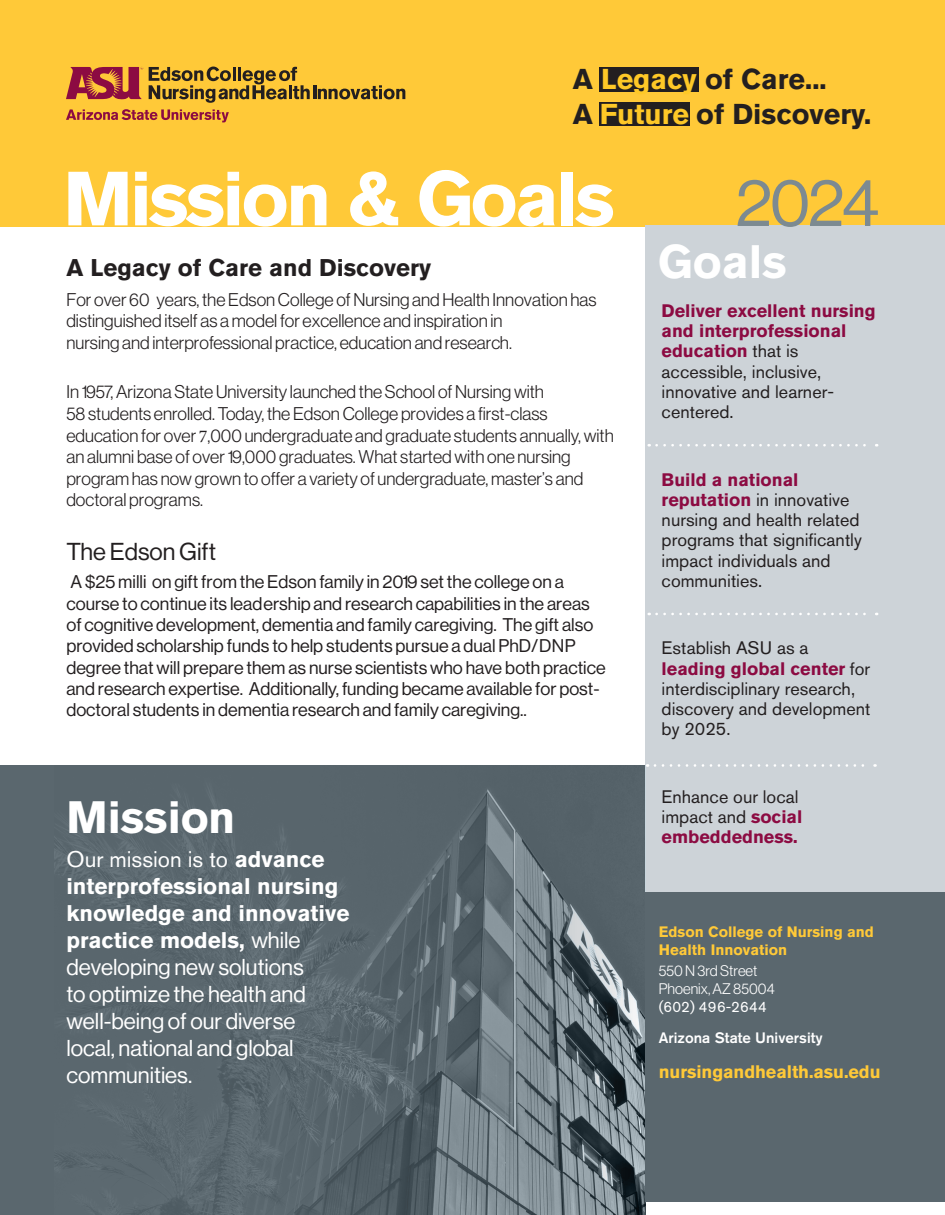
<style>
.page{position:relative;width:945px;height:1215px;background:#fff}
.page>*{position:absolute;margin:0;border:0;box-sizing:border-box;transform-origin:0 0}
.t1{font:700 75.9px "Akzidenz Grotesk Pro";letter-spacing:-.04em;color:#fff}
.t2{font:66px "N Haas Grotesk DS Pro 55 Rg";color:#7c8a91}
.t3{font:700 46.5px "Akzidenz Grotesk Pro";color:#fff}
.t4{font:700 45px "Akzidenz Grotesk Pro";color:#fff}
.t5{font:700 28.5px/34.8px "Akzidenz Grotesk Pro";color:#231f20}
.t6{font:700 24px "Akzidenz Grotesk Pro";color:#231f20}
.t7{font:24px "N Haas Grotesk DS Pro 55 Rg";color:#231f20}
.t8{font:22.5px/27px "N Haas Grotesk DS Pro 55 Rg";color:#fff}
.t9{font:700 22.5px/27px "Akzidenz Grotesk Pro";color:#fff}
.t10{font:18px/21.6px "N Haas Grotesk DS Pro 45 Lt";color:#231f20}
.t11{font:18px/21.3px "N Haas Grotesk DS Pro 55 Rg";color:#231f20}
.t12{font:18px/20.2px "Akzidenz Grotesk Pro";color:#231f20}
.t13{font:700 18px "Akzidenz Grotesk Pro";letter-spacing:-.005em;color:#ffc938}
.t14{font:700 15px/18px "Akzidenz Grotesk Pro";color:#ffc938}
.t15{font:15px/18px "N Haas Grotesk DS Pro 45 Lt";color:#fff}
.t16{font:500 15px "Akzidenz Grotesk Pro";color:#fff}
.t17{font:15px "Akzidenz Grotesk Pro";letter-spacing:.02em;color:#fff}
.s1{color:#fec827}
.s2{font-family:"Minion Pro"}
.s3{font-weight:400}
.s4{font-family:"N Haas Grotesk DS Pro 55 Rg";font-weight:400}
.s5{font-weight:700;color:#8c0b42}
</style>
<div class="page">
<div style="left:0;top:0;width:945px;height:227px;background:#ffc938"></div>
<svg style="left:66px;top:109px;width:163px;height:13px"></svg>
<svg style="left:66px;top:67px;width:77px;height:33px"></svg>
<svg style="left:149px;top:67px;width:161px;height:36px"></svg>
<hr style="left:313px;top:85px;width:4px;height:14px;background:#231f20">
<svg style="left:318px;top:85px;width:87px;height:14px"></svg>
<div style="left:645px;top:225px;width:300px;height:667px;background:#cdd3d8"></div>
<svg style="left:657px;top:444px;width:220px;height:3px"></svg>
<svg style="left:657px;top:613px;width:220px;height:2px"></svg>
<svg style="left:655px;top:764px;width:221px;height:3px"></svg>
<div style="left:645px;top:892px;width:300px;height:310px;background:#5a676e"></div>
<svg style="left:0;top:765px;width:645px;height:449px;fill:#5a676e"></svg>
<div style="left:599px;top:68px;width:99px;height:24px;background:#231f20"></div>
<div style="left:600px;top:102px;width:90px;height:23px;background:#231f20"></div>
<h3 class="t5" style="left:573px;top:62px;width:300px">A <span class="s1">Legacy</span> of Care...<br>A <span class="s1">Future</span> of Discovery.</h3>
<h1 class="t1" style="left:63px;top:150px;width:553px">Mission &amp; Goals</h1>
<h3 class="t6" style="left:66px;top:252px;width:366px">A Legacy of Care and Discovery</h3>
<p class="t10" style="left:66px;top:290px;width:532px;line-height:21px">For over 60 years, the Edson College of Nursing and Health Innovation has distinguished itself as a model for excellence and inspiration in<br>nursing and interprofessional practice, education and research.</p>
<p class="t10" style="left:66px;top:381px;width:549px">In 1957, Arizona State University launched the School of Nursing with<br>58 students enrolled. Today, the Edson College provides a first-class education for over <span class="s2">7</span>,000 undergraduate and graduate students annually, with an alumni base of over 19,000 graduates. What started with one nursing program has now grown to offer a variety of undergraduate, master’s and doctoral programs.</p>
<h3 class="t7" style="left:66px;top:538px;width:151px">The Edson Gift</h3>
<p class="t11" style="left:66px;top:572px;width:541px">A $25 milli on gift from the Edson family in 2019 set the college on a course to continue its leadership and research capabilities in the areas of cognitive development, dementia and family caregiving. The gift also provided scholarship funds to help students pursue a dual PhD/DNP degree that will prepare them as nurse scientists who have both practice and research expertise. Additionally, funding became available for post&shy;doctoral students in dementia research and family caregiving..</p>
<h3 class="t4" style="left:66px;top:789px;width:170px">Mission</h3>
<p class="t9" style="left:66px;top:846px;width:285px"><span class="s3">Our mission is to</span> advance interprofessional nursing knowledge and innovative practice models, <span class="s4">while</span></p>
<p class="t8" style="left:66px;top:954px;width:241px">developing new solutions to optimize the health and well-being of our diverse local, national and global communities.</p>
<h2 class="t2" style="left:736px;top:166px;width:145px">2024</h2>
<h3 class="t3" style="left:658px;top:232px;width:130px">Goals</h3>
<p class="t12" style="left:662px;top:301px;width:216px"><span class="s5">Deliver excellent nursing and interprofessional education</span> that is accessible, inclusive, innovative and learner&shy;centered.</p>
<p class="t12" style="left:662px;top:469px;width:202px"><span class="s5">Build a national reputation</span> in innovative nursing and health related programs that significantly impact individuals and communities.</p>
<p class="t12" style="left:662px;top:638px;width:210px">Establish ASU as a <span class="s5">leading global center</span> for interdisciplinary research, discovery and development by 2025.</p>
<p class="t12" style="left:662px;top:787px;width:142px">Enhance our local impact and <span class="s5">social embeddedness.</span></p>
<p class="t14" style="left:659px;top:922px;width:217px">Edson College of Nursing and<br>Health Innovation</p>
<p class="t15" style="left:659px;top:962px;width:117px">550 N 3rd Street<br>Phoenix, AZ 85004</p>
<p class="t17" style="left:659px;top:997px;width:110px">(602) 496-2644</p>
<p class="t16" style="left:659px;top:1028px;width:165px">Arizona State University</p>
<p class="t13" style="left:659px;top:1060px;width:223px">nursingandhealth.asu.edu</p>
</div>
